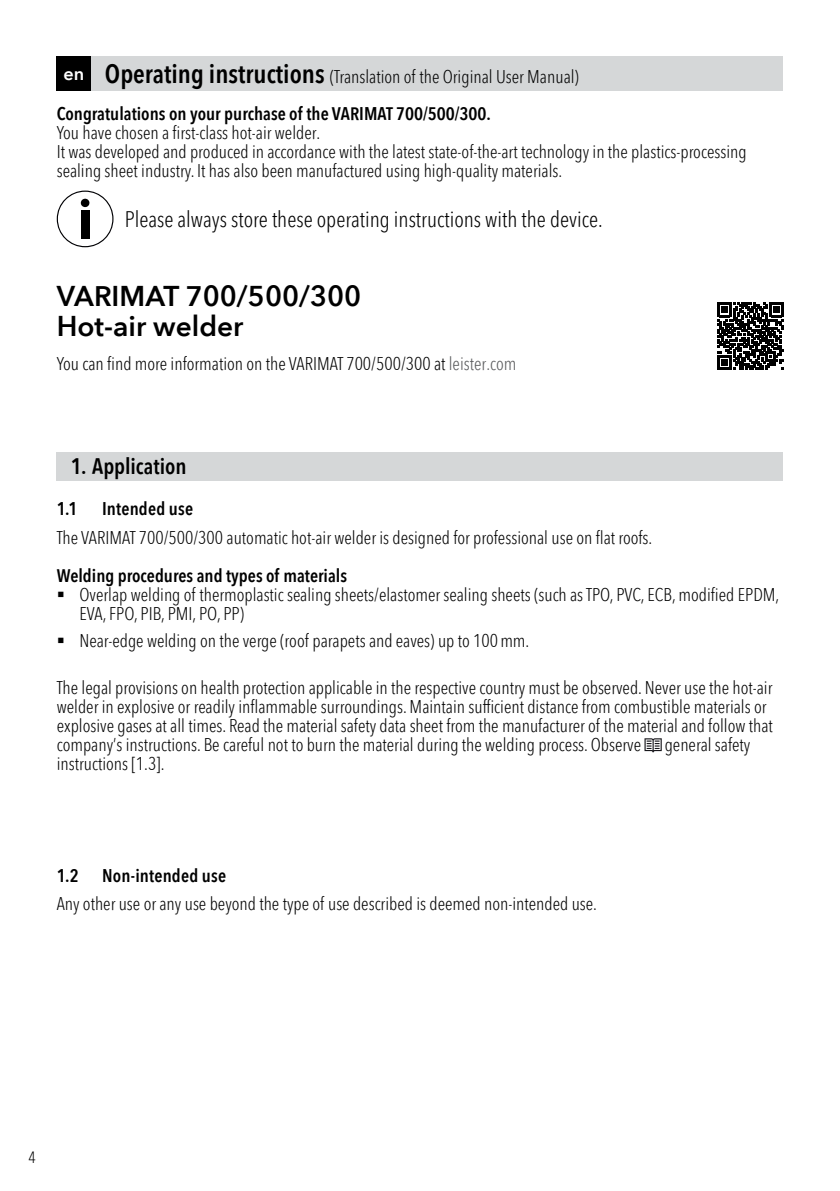
<style>
.page{position:relative;width:840px;height:1191px;background:#fff}
.page>*{position:absolute;margin:0;border:0;box-sizing:border-box;transform-origin:0 0}
.t1{font:600 28px/30px "Avenir Next World";color:#000}
.t2{font:300 condensed 22px "Avenir Next W1 G";color:#000}
.t3{font:22px "Avenir Next W1 G Cn Demi";color:#000}
.t4{font:300 condensed 18px/19px "Avenir Next W1 G";color:#000}
.t5{font:18px "Avenir Next W1 G Cn Demi";color:#000}
.t6{font:300 condensed 16px "Avenir Next W1 G";color:#000}
.s1{font-family:"Avenir Next W1 G Cn Demi";font-weight:400;font-stretch:normal;font-size:26px}
.s2{color:#58595b}
</style>
<div class="page">
<svg style="left:717px;top:303px;width:66px;height:66px"></svg>
<svg style="left:57px;top:191px;width:56px;height:56px"></svg>
<svg style="left:644px;top:738px;width:17px;height:14px"></svg>
<div style="left:57px;top:452px;width:725px;height:28px;background:#d5d7d8"></div>
<div style="left:57px;top:57px;width:725px;height:34px;background:#d5d7d8"></div>
<div style="left:57px;top:57px;width:34px;height:34px;background:#000"></div>
<p class="t4" style="left:63px;top:65px;width:517px"><sup>en</sup> <span class="s1">Operating instructions</span> (Translation of the Original User Manual)</p>
<p class="t5" style="left:57px;top:99px;width:435px">Congratulations on your purchase of the VARIMAT 700/500/300.</p>
<p class="t4" style="left:57px;top:122px;width:691px">You have chosen a first-class hot-air welder.<br>It was developed and produced in accordance with the latest state-of-the-art technology in the plastics-processing sealing sheet industry. It has also been manufactured using high-quality materials.</p>
<p class="t2" style="left:125px;top:202px;width:479px">Please always store these operating instructions with the device.</p>
<h1 class="t1" style="left:57px;top:281px;width:306px">VARIMAT 700/500/300<br>Hot-air welder</h1>
<p class="t4" style="left:57px;top:352px;width:461px">You can find more information on the VARIMAT 700/500/300 at <span class="s2">leister.com</span></p>
<p class="t3" style="left:71px;top:449px;width:117px">1. Application</p>
<p class="t5" style="left:57px;top:495px;width:22px">1.1</p>
<p class="t5" style="left:102px;top:495px;width:92px">Intended use</p>
<p class="t4" style="left:57px;top:526px;width:596px">The VARIMAT 700/500/300 automatic hot-air welder is designed for professional use on flat roofs.</p>
<p class="t5" style="left:57px;top:561px;width:292px">Welding procedures and types of materials</p>
<p class="t4" style="left:79px;top:583px;width:701px">Overlap welding of thermoplastic sealing sheets/elastomer sealing sheets (such as TPO, PVC, ECB,modified EPDM,<br>EVA,FPO, PIB, PMI, PO, PP)</p>
<p class="t4" style="left:79px;top:630px;width:451px">Near-edge welding on the verge (roof parapets and eaves) up to 100mm.</p>
<p class="t4" style="left:57px;top:676px;width:717px">The legal provisions on health protection applicable in the respective country must be observed. Never use the hot-air welder in explosive or readily inflammable surroundings. Maintain sufficient distance from combustible materials or explosive gases at all times. Read the material safety data sheet from the manufacturer of the material and follow that company’s instructions. Be careful not to burn the material during the welding process. Observe</p>
<p class="t4" style="left:664px;top:733px;width:87px">general safety</p>
<p class="t4" style="left:57px;top:752px;width:109px">instructions [1.3].</p>
<p class="t5" style="left:57px;top:861px;width:24px">1.2</p>
<p class="t5" style="left:102px;top:861px;width:125px">Non-intended use</p>
<p class="t4" style="left:57px;top:892px;width:541px">Any other use or any use beyond the type of use described is deemed non-intended use.</p>
<p class="t6" style="left:28px;top:1145px;width:9px">4</p>
</div>
